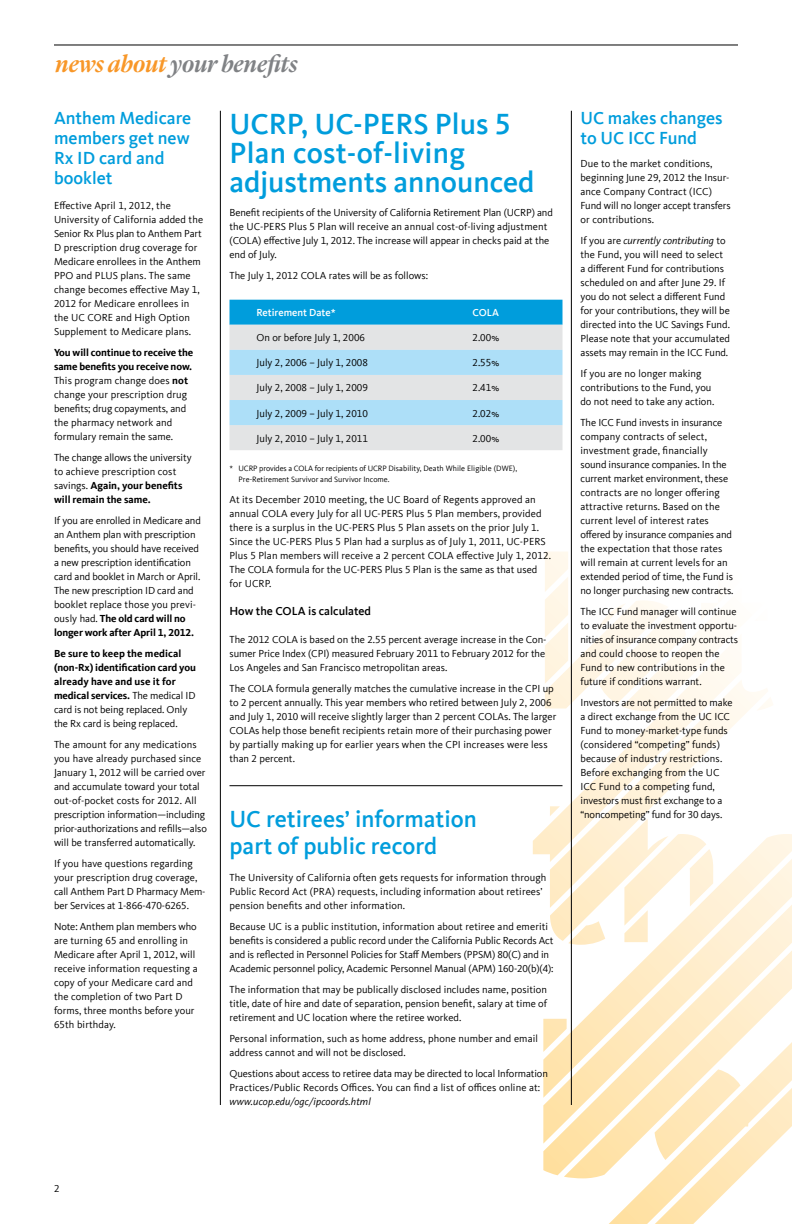
<style>
.page{position:relative;width:792px;height:1224px;background:#fff}
.page>*{position:absolute;margin:0;border:0;box-sizing:border-box;transform-origin:0 0}
.t1{font:500 30px/29px "Kievit Offc Pro";color:#009ddc}
.t2{font:500 24px/27px "Kievit Offc Pro";color:#009ddc}
.t3{font:italic 500 24px "Lyon Display";color:#808285}
.t4{font:500 18px/20px "Kievit Offc Pro";color:#009ddc}
.t5{font:500 12px "Kievit Offc Pro";color:#000}
.t6{font:10.5px/14px "Kievit Offc Pro";color:#000}
.t7{font:700 10.5px/14px "Kievit Offc Pro";letter-spacing:-.005em;color:#000}
.t8{font:italic 10.5px "Kievit Offc Pro";letter-spacing:.01em;color:#000}
.t9{font:500 10.5px "Kievit Offc Pro";color:#fff}
.t10{font:8px/11px "Kievit Offc Pro";color:#000}
.s1{color:#f89728}
.s2{font-weight:700}
.s3{font-weight:400}
.s4{font-style:italic}
</style>
<div class="page">
<svg style="left:545px;top:552px;width:228px;height:159px"></svg>
<svg style="left:533px;top:634px;width:209px;height:221px"></svg>
<svg style="left:550px;top:806px;width:163px;height:28px"></svg>
<svg style="left:543px;top:834px;width:249px;height:71px"></svg>
<svg style="left:609px;top:1175px;width:134px;height:49px"></svg>
<svg style="left:543px;top:905px;width:249px;height:270px"></svg>
<hr style="left:54px;top:45px;width:684px;height:1px;background:#000">
<hr style="left:220px;top:111px;width:1px;height:994px;background:#000">
<hr style="left:571px;top:111px;width:1px;height:994px;background:#000">
<div style="left:230px;top:300px;width:332px;height:25px;background:#009ddc"></div>
<div style="left:230px;top:325px;width:332px;height:125px;background:#e3e4e5"></div>
<svg style="left:230px;top:350px;width:332px;height:75px;background:#bfe0f1"></svg>
<hr style="left:230px;top:786px;width:332px;height:1px;background:#000">
<h2 class="t3" style="left:55px;top:46px;width:244px"><span class="s1">news about</span> your benefits</h2>
<h3 class="t4" style="left:54px;top:108px;width:139px">Anthem Medicare members get new<br>Rx ID card and booklet</h3>
<p class="t6" style="left:54px;top:198px;width:151px">Effective April 1, 2012, the<br>University of California added the<br>Senior Rx Plus plan to Anthem Part<br>D prescription drug coverage for<br>Medicare enrollees in the Anthem<br>PPO and PLUS plans. The same change becomes effective May 1,<br>2012 for Medicare enrollees in the UC CORE and High Option<br>Supplement to Medicare plans.</p>
<p class="t6" style="left:54px;top:345px;width:141px"><span class="s2">You will continue to receive the same benefits you receive now.<br></span>This program change does <span class="s2">not </span>change your prescription drug benefits; drug copayments, and the pharmacy network and formulary remain the same.</p>
<p class="t6" style="left:54px;top:450px;width:139px">The change allows the university to achieve prescription cost savings. <span class="s2">Again, your benefits will remain the same.</span></p>
<p class="t6" style="left:54px;top:513px;width:148px">If you are enrolled in Medicare and an Anthem plan with prescription benefits, you should have received a new prescription identification card and booklet in March or April.<br>The new prescription ID card and booklet replace those you previ&shy;ously had. <span class="s2">The old card will no longer work after April 1, 2012.</span></p>
<p class="t7" style="left:54px;top:646px;width:144px">Be sure to keep the medical (non-Rx) identification card you already have and use it for medical services. <span class="s3">The medical ID card is not being replaced. Only the Rx card is being replaced.</span></p>
<p class="t6" style="left:54px;top:737px;width:154px">The amount for any medications you have already purchased since January 1, 2012 will be carried over and accumulate toward your total out-of-pocket costs for 2012. All prescription information—including prior-authorizations and refills—also will be transferred automatically.</p>
<p class="t6" style="left:54px;top:856px;width:153px">If you have questions regarding your prescription drug coverage, call Anthem Part D Pharmacy Mem&shy;ber Services at 1-866-470-6265.</p>
<p class="t6" style="left:54px;top:919px;width:145px">Note: Anthem plan members who are turning 65 and enrolling in<br>Medicare after April 1, 2012, will receive information requesting a copy of your Medicare card and the completion of two Part D forms, three months before your<br>65th birthday.</p>
<h1 class="t1" style="left:230px;top:109px;width:307px">UCRP, UC-PERS Plus 5<br>Plan cost-of-living adjustments announced</h1>
<p class="t6" style="left:230px;top:205px;width:325px">Benefit recipients of the University of California Retirement Plan (UCRP) and the UC-PERS Plus 5 Plan will receive an annual cost-of-living adjustment (COLA) effective July 1, 2012. The increase will appear in checks paid at the end of July.</p>
<p class="t6" style="left:230px;top:268px;width:200px">The July 1, 2012 COLA rates will be as follows:</p>
<p class="t9" style="left:256px;top:306px;width:81px">Retirement Date*</p>
<p class="t9" style="left:472px;top:306px;width:28px">COLA</p>
<p class="t6" style="left:256px;top:331px;width:110px">On or before July 1, 2006</p>
<p class="t6" style="left:472px;top:331px;width:28px">2.00%</p>
<p class="t6" style="left:256px;top:356px;width:113px">July 2, 2006 – July 1, 2008</p>
<p class="t6" style="left:472px;top:356px;width:28px">2.55%</p>
<p class="t6" style="left:256px;top:381px;width:113px">July 2, 2008 – July 1, 2009</p>
<p class="t6" style="left:472px;top:381px;width:28px">2.41%</p>
<p class="t6" style="left:256px;top:406px;width:113px">July 2, 2009 – July 1, 2010</p>
<p class="t6" style="left:472px;top:406px;width:28px">2.02%</p>
<p class="t6" style="left:256px;top:431px;width:113px">July 2, 2010 – July 1, 2011</p>
<p class="t6" style="left:472px;top:431px;width:28px">2.00%</p>
<p class="t10" style="left:238px;top:462px;width:280px;text-indent:-9px">* UCRP provides a COLA for recipients of UCRP Disability, Death While Eligible (DWE),<br>Pre-Retirement Survivor and Survivor Income.</p>
<p class="t6" style="left:229px;top:492px;width:323px">At its December 2010 meeting, the UC Board of Regents approved an annual COLA every July for all UC-PERS Plus 5 Plan members, provided there is a surplus in the UC-PERS Plus 5 Plan assets on the prior July 1.<br>Since the UC-PERS Plus 5 Plan had a surplus as of July 1, 2011, UC-PERS Plus 5 Plan members will receive a 2 percent COLA effective July 1, 2012.<br>The COLA formula for the UC-PERS Plus 5 Plan is the same as that used for UCRP.</p>
<p class="t5" style="left:230px;top:604px;width:143px">How the COLA is calculated</p>
<p class="t6" style="left:230px;top:632px;width:319px">The 2012 COLA is based on the 2.55 percent average increase in the Con&shy;sumer Price Index (CPI) measured February 2011 to February 2012 for the<br>Los Angeles and San Francisco metropolitan areas.</p>
<p class="t6" style="left:230px;top:681px;width:328px">The COLA formula generally matches the cumulative increase in the CPI up to 2 percent annually. This year members who retired between July 2, 2006 and July 1, 2010 will receive slightly larger than 2 percent COLAs. The larger COLAs help those benefit recipients retain more of their purchasing power by partially making up for earlier years when the CPI increases were less than 2 percent.</p>
<h2 class="t2" style="left:230px;top:806px;width:249px">UC retirees’ information part of public record</h2>
<p class="t6" style="left:230px;top:870px;width:318px">The University of California often gets requests for information through<br>Public Record Act (PRA) requests, including information about retirees’ pension benefits and other information.</p>
<p class="t6" style="left:230px;top:919px;width:326px">Because UC is a public institution, information about retiree and emeriti benefits is considered a public record under the California Public Records Act and is reflected in Personnel Policies for Staff Members (PPSM) 80(C) and in Academic personnel policy, Academic Personnel Manual (APM) 160-20(b)(4):</p>
<p class="t6" style="left:230px;top:982px;width:319px;text-align:justify">The information that may be publically disclosed includes name, position title, date of hire and date of separation, pension benefit, salary at time of retirement and UC location where the retiree worked.</p>
<p class="t6" style="left:230px;top:1031px;width:310px">Personal information, such as home address, phone number and email address cannot and will not be disclosed.</p>
<p class="t6" style="left:230px;top:1066px;width:320px">Questions about access to retiree data may be directed to local Information<br>Practices/Public Records Offices. You can find a list of offices online at:</p>
<p class="t8" style="left:230px;top:1095px;width:143px">www.ucop.edu/ogc/ipcoords.html</p>
<h3 class="t4" style="left:580px;top:108px;width:144px">UC makes changes to UC ICC Fund</h3>
<p class="t6" style="left:580px;top:156px;width:152px">Due to the market conditions, beginning June 29, 2012 the Insur&shy;ance Company Contract (ICC)<br>Fund will no longer accept transfers or contributions.</p>
<p class="t6" style="left:580px;top:233px;width:151px">If you are <span class="s4">currently contributing</span> to the Fund, you will need to select a different Fund for contributions scheduled on and after June 29. If you do not select a different Fund for your contributions, they will be directed into the UC Savings Fund.<br>Please note that your accumulated assets may remain in the ICC Fund.</p>
<p class="t6" style="left:580px;top:366px;width:135px">If you are no longer making contributions to the Fund, you do not need to take any action.</p>
<p class="t6" style="left:580px;top:415px;width:155px">The ICC Fund invests in insurance company contracts of select, investment grade, financially sound insurance companies. In the current market environment, these contracts are no longer offering attractive returns. Based on the current level of interest rates offered by insurance companies and the expectation that those rates will remain at current levels for an extended period of time, the Fund is no longer purchasing new contracts.</p>
<p class="t6" style="left:580px;top:604px;width:159px">The ICC Fund manager will continue to evaluate the investment opportu&shy;nities of insurance company contracts and could choose to reopen the Fund to new contributions in the future if conditions warrant.</p>
<p class="t6" style="left:580px;top:695px;width:154px">Investors are not permitted to make a direct exchange from the UC ICC<br>Fund to money-market-type funds (considered “competing” funds) because of industry restrictions.<br>Before exchanging from the UC<br>ICC Fund to a competing fund, investors must first exchange to a “noncompeting” fund for 30 days.</p>
<p class="t6" style="left:54px;top:1182px;width:7px">2</p>
</div>
